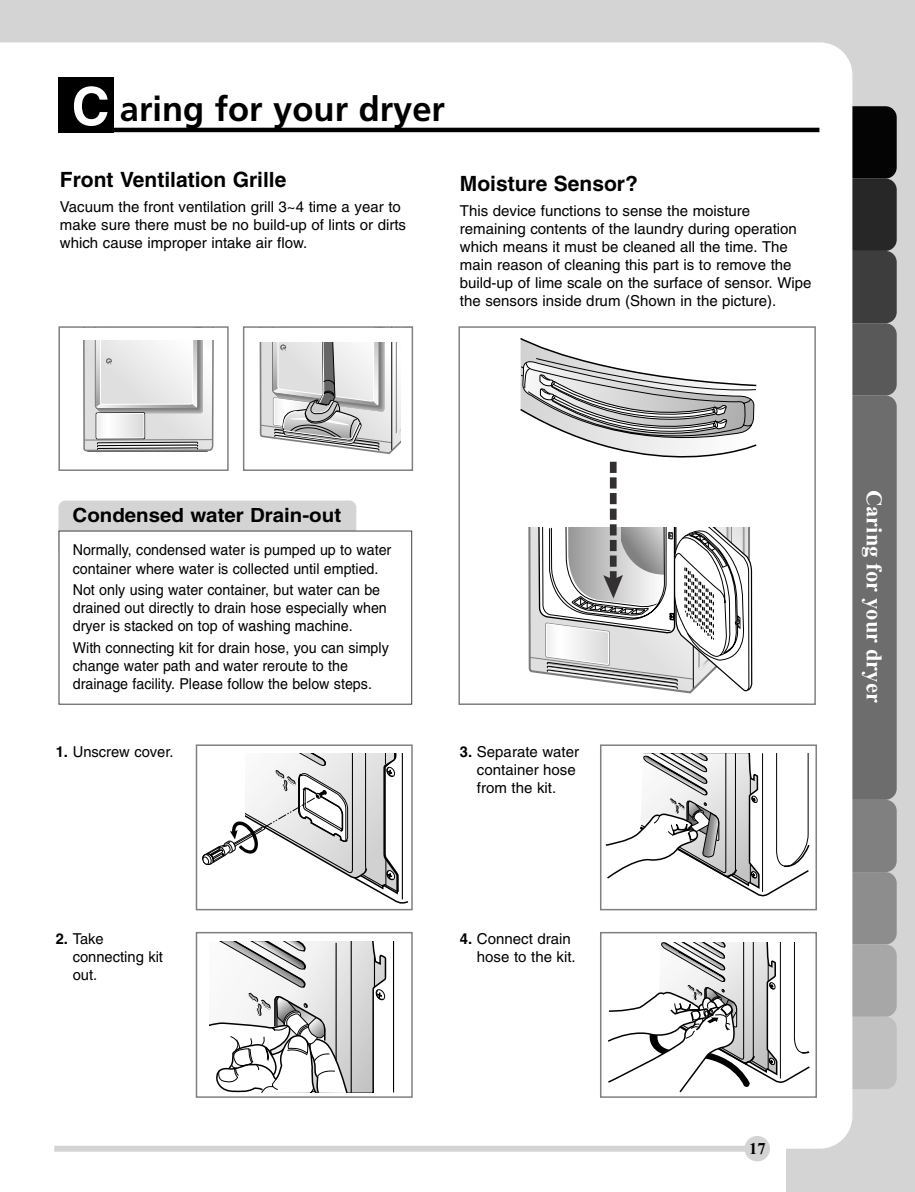
<style>
.page{position:relative;width:915px;height:1192px;background:#fff}
.page>*{position:absolute;margin:0;border:0;box-sizing:border-box;transform-origin:0 0}
.t1{font:700 34.5px "Frutiger";color:#000}
.t2{font:700 22.5px "Times New Roman";color:#fff}
.t3{font:700 21px "Helvetica";color:#000}
.t4{font:700 19.5px "Helvetica";color:#000;scale:1.05 1}
.t5{font:700 16.5px "Times New Roman";color:#000}
.t6{font:15px/18px "Helvetica";color:#000}
.t7{font:15px/18px "Helvetica";color:#000;scale:.95 1}
.s1{font-family:"Helvetica";font-size:52.5px;color:#fff}
.s2{font-weight:700}
</style>
<div class="page">
<div style="left:0;top:0;width:914px;height:1191px;background:#d4d4d4"></div>
<div style="left:832px;top:106px;width:64px;height:72px;background:#040404;border-radius:11px"></div>
<div style="left:832px;top:178px;width:64px;height:73px;background:#272727;border-radius:11px"></div>
<div style="left:832px;top:251px;width:64px;height:72px;background:#3d3d3d;border-radius:11px"></div>
<div style="left:832px;top:323px;width:64px;height:72px;background:#595959;border-radius:11px"></div>
<div style="left:832px;top:799px;width:64px;height:73px;background:#808080;border-radius:11px"></div>
<div style="left:832px;top:872px;width:64px;height:72px;background:#8d8d8d;border-radius:11px"></div>
<div style="left:832px;top:944px;width:64px;height:72px;background:#a7a7a7;border-radius:11px"></div>
<div style="left:832px;top:1016px;width:64px;height:72px;background:#c0c0c0;border-radius:11px"></div>
<div style="left:832px;top:395px;width:64px;height:404px;background:#6d6d6d;border-radius:11px"></div>
<div style="left:0;top:1129px;width:786px;height:62px;background:#fff"></div>
<div style="left:0;top:42px;width:852px;height:1106px;background:#fff"></div>
<div style="left:744px;top:1135px;width:25px;height:26px;background:#d4d4d4;border-radius:50%"></div>
<div style="left:54px;top:1145px;width:695px;height:6px;background:#d4d4d4"></div>
<svg style="left:82px;top:339px;width:133px;height:129px"></svg>
<div style="left:97px;top:413px;width:47px;height:25px;background:linear-gradient(to right,#fff,#ddd)"></div>
<div style="left:97px;top:413px;width:47px;height:25px;border:1px solid #fff"></div>
<div style="left:81px;top:328px;width:134px;height:11px;background:#fff"></div>
<div style="left:58px;top:326px;width:171px;height:145px;border:2px solid #808080"></div>
<svg style="left:257px;top:341px;width:153px;height:127px"></svg>
<div style="left:256px;top:328px;width:155px;height:13px;background:#fff"></div>
<div style="left:400px;top:328px;width:11px;height:117px;background:#fff"></div>
<div style="left:243px;top:326px;width:170px;height:145px;border:2px solid #808080"></div>
<div style="left:674px;top:42px;width:78px;height:295px;background:#fff"></div>
<svg style="left:679px;top:897px;width:70px;height:259px"></svg>
<div style="left:537px;top:897px;width:138px;height:65px;background:#fff"></div>
<div style="left:458px;top:326px;width:357px;height:379px;border:2px solid #808080"></div>
<svg style="left:201px;top:748px;width:208px;height:156px"></svg>
<hr style="left:238px;top:748px;width:169px;height:4px;background:#fff">
<hr style="left:240px;top:749px;width:4px;height:69px;background:#fff">
<div style="left:196px;top:744px;width:216px;height:166px;border:2px solid #808080"></div>
<hr style="left:393px;top:939px;width:1px;height:153px;background:#000">
<svg style="left:199px;top:938px;width:188px;height:154px"></svg>
<hr style="left:335px;top:942px;width:1px;height:118px;background:#000">
<div style="left:201px;top:935px;width:200px;height:5px;background:#fff"></div>
<div style="left:201px;top:935px;width:7px;height:97px;background:#fff"></div>
<div style="left:197px;top:1020px;width:6px;height:72px;background:#fff"></div>
<svg style="left:199px;top:1092px;width:197px;height:2px"></svg>
<div style="left:196px;top:931px;width:216px;height:166px;border:2px solid #808080"></div>
<svg style="left:518px;top:337px;width:292px;height:560px;background:#e4e4e4"></svg>
<div style="left:636px;top:748px;width:175px;height:5px;background:#fff"></div>
<div style="left:600px;top:744px;width:216px;height:166px;border:2px solid #808080"></div>
<svg style="left:606px;top:937px;width:205px;height:156px;background:#ddd"></svg>
<hr style="left:657px;top:937px;width:142px;height:4px;background:#fff">
<div style="left:600px;top:931px;width:216px;height:166px;border:2px solid #808080"></div>
<div style="left:59px;top:77px;width:55px;height:55px;background:#000"></div>
<hr style="left:59px;top:128px;width:760px;height:4px;background:#000">
<div style="left:58px;top:500px;width:298px;height:56px;background:#d4d4d4;border-radius:7px"></div>
<div style="left:59px;top:531px;width:352px;height:172px;background:#fff"></div>
<h1 class="t1" style="left:72px;top:95px;width:375px"><span class="s1">C</span> aring for your dryer</h1>
<h3 class="t3" style="left:60px;top:172px;width:228px">Front Ventilation Grille</h3>
<p class="t6" style="left:60px;top:199px;width:347px">Vacuum the front ventilation grill 3~4 time a year to make sure there must be no build-up of lints or dirts which cause improper intake air flow.</p>
<h3 class="t3" style="left:460px;top:176px;width:179px">Moisture Sensor?</h3>
<p class="t6" style="left:460px;top:203px;width:353px">This device functions to sense the moisture remaining contents of the laundry during operation which means it must be cleaned all the time. The main reason of cleaning this part is to remove the build-up of lime scale on the surface of sensor. Wipe the sensors inside drum (Shown in the picture).</p>
<h3 class="t4" style="left:73px;top:508px;width:257px">Condensed water Drain-out</h3>
<p class="t7" style="left:73px;top:542px;width:337px">Normally, condensed water is pumped up to water container where water is collected until emptied.</p>
<p class="t7" style="left:73px;top:582px;width:332px">Not only using water container, but water can be drained out directly to drain hose especially when dryer is stacked on top of washing machine.</p>
<p class="t7" style="left:73px;top:640px;width:334px">With connecting kit for drain hose, you can simply change water path and water reroute to the drainage facility. Please follow the below steps.</p>
<p class="t6" style="left:56px;top:744px;width:119px"><span class="s2">1.</span> Unscrew cover.</p>
<p class="t6" style="left:73px;top:931px;width:92px;text-indent:-17px"><span class="s2">2.</span> Take connecting kit out.</p>
<p class="t6" style="left:477px;top:744px;width:104px;text-indent:-17px"><span class="s2">3.</span> Separate water container hose from the kit.</p>
<p class="t6" style="left:477px;top:931px;width:100px;text-indent:-17px"><span class="s2">4.</span> Connect drain hose to the kit.</p>
<h2 class="t2" style="left:881px;top:489px;width:214px;rotate:90deg">Caring for your dryer</h2>
<p class="t5" style="left:749px;top:1143px;width:18px">17</p>
</div>
